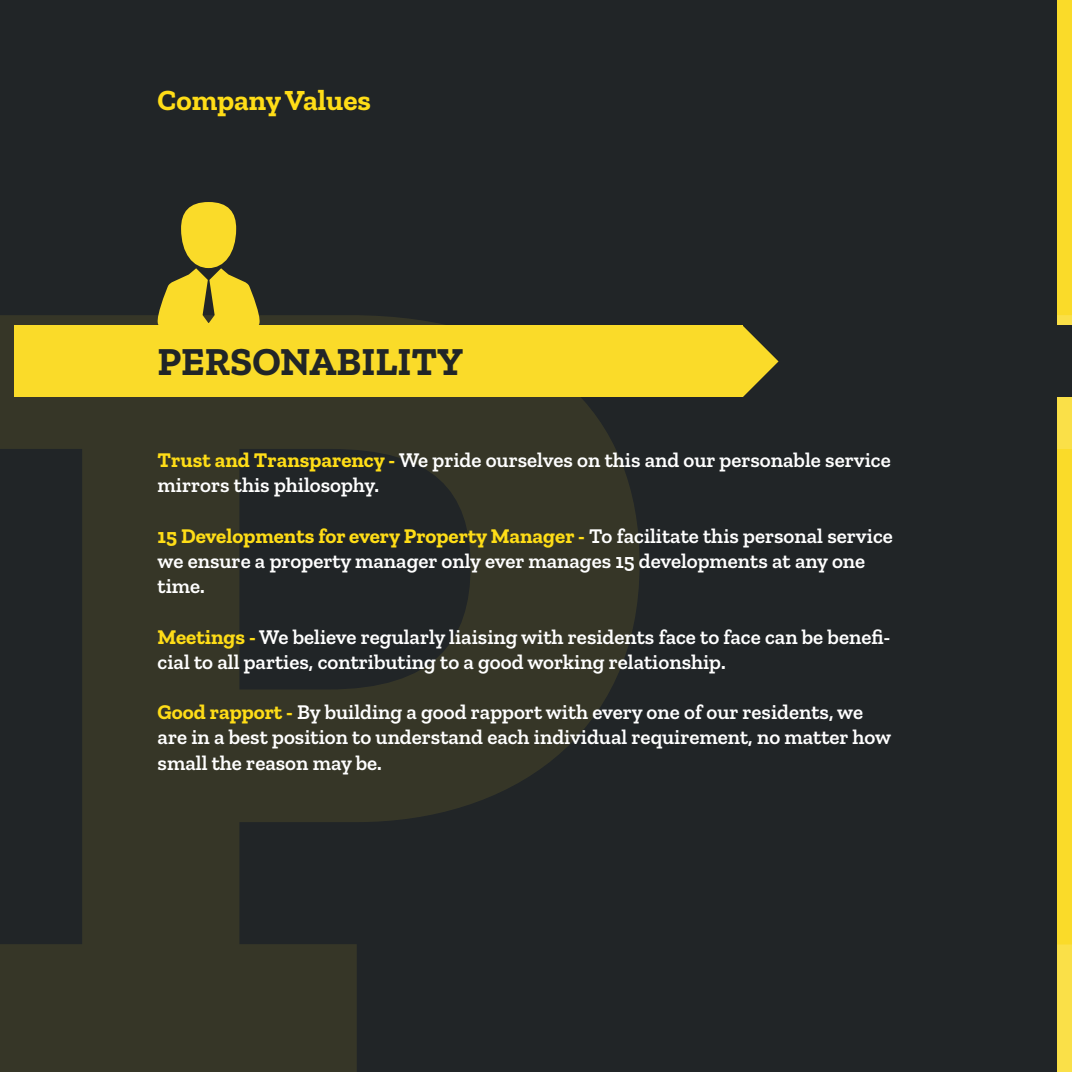
<style>
.page{position:relative;width:1072px;height:1072px;background:#fff}
.page>*{position:absolute;margin:0;border:0;box-sizing:border-box;transform-origin:0 0}
.t1{font:700 39.73px "Zilla Slab";color:#212527}
.t2{font:700 29.22px "Zilla Slab";color:#ffdd17}
.t3{font:600 21px/25.2px "Zilla Slab";color:#fff}
.s1{font-weight:700;color:#ffdd17}
</style>
<div class="page">
<div style="left:0;top:0;width:1071px;height:1071px;background:#212527"></div>
<svg style="left:0;top:315px;width:639px;height:756px;fill:#363627"></svg>
<div style="left:1057px;top:0;width:14px;height:1071px;background:#fadb29"></div>
<svg style="left:1057px;top:315px;width:14px;height:756px"></svg>
<div style="left:15px;top:326px;width:728px;height:71px;background:#fadb29"></div>
<div style="left:1057px;top:326px;width:14px;height:71px;background:#212527"></div>
<svg style="left:743px;top:326px;width:35px;height:71px"></svg>
<svg style="left:151px;top:268px;width:115px;height:58px"></svg>
<div style="left:181px;top:202px;width:55px;height:66px;background:#fadb29;border-radius:27px"></div>
<p class="t2" style="left:158px;top:83px;width:215px">Company Values</p>
<p class="t1" style="left:158px;top:339px;width:307px">PERSONABILITY</p>
<p class="t3" style="left:158px;top:447px;width:734px"><span class="s1">Trust and Transparency -</span> We pride ourselves on this and our personable service mirrors this philosophy.</p>
<p class="t3" style="left:158px;top:523px;width:736px"><span class="s1">15 Developments for every Property Manager -</span> To facilitate this personal service we ensure a property manager only ever manages 15 developments at any one time.</p>
<p class="t3" style="left:158px;top:624px;width:734px"><span class="s1">Meetings -</span> We believe regularly liaising with residents face to face can be benefi&shy;cial to all parties, contributing to a good working relationship.</p>
<p class="t3" style="left:158px;top:699px;width:735px"><span class="s1">Good rapport -</span> By building a good rapport with every one of our residents, we are in a best position to understand each individual requirement, no matter how small the reason may be.</p>
</div>
